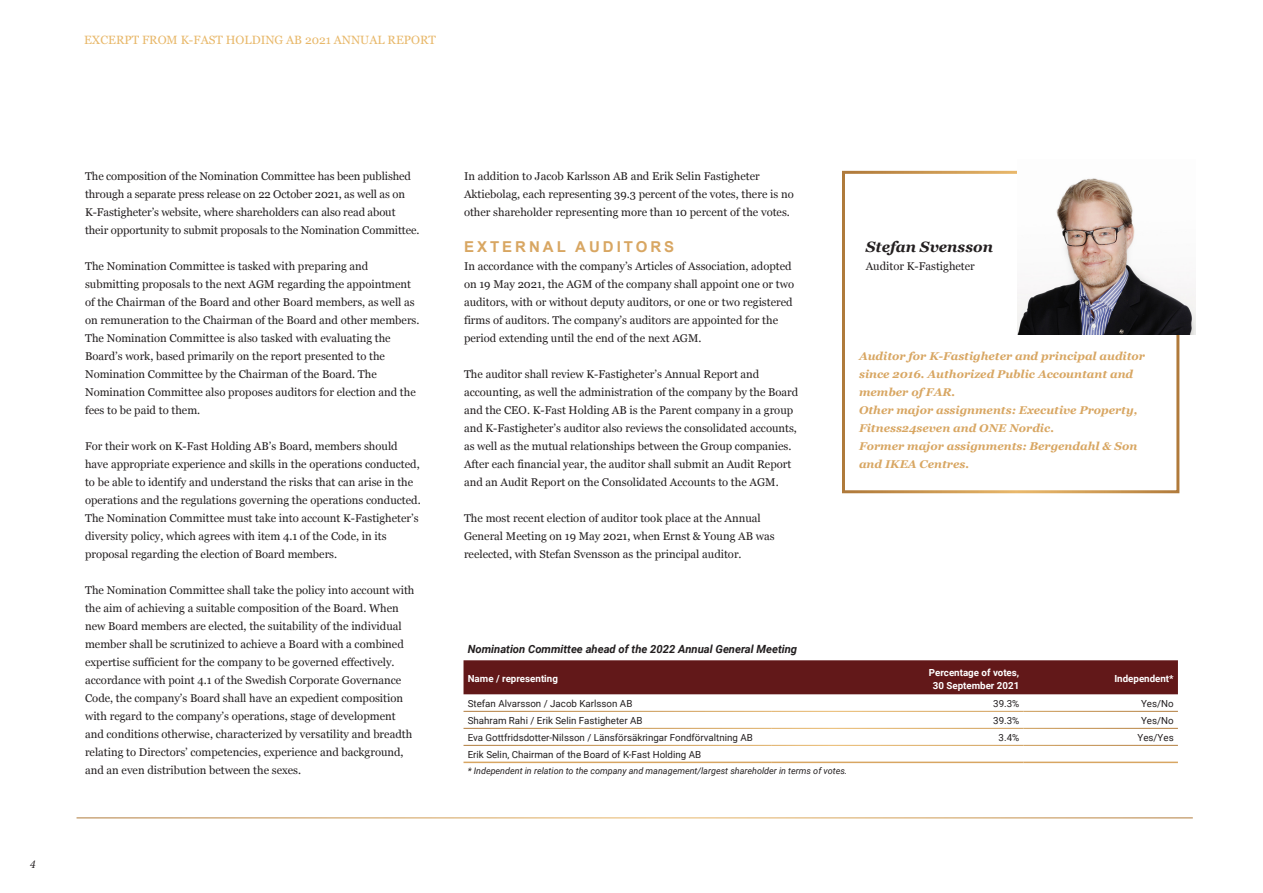
<style>
.page{position:relative;width:1263px;height:893px;background:#fff}
.page>*{position:absolute;margin:0;border:0;box-sizing:border-box;transform-origin:0 0}
.t1{font:700 15px "Arial";letter-spacing:.2em;color:#d8a662}
.t2{font:italic 700 15px "Georgia";color:#231f20}
.t3{font:12px "Georgia";color:#e8b86a}
.t4{font:italic 12px "Minion Pro";color:#231f20}
.t5{font:11.25px/18px "Georgia";color:#231f20}
.t6{font:italic 700 11.25px/18px "Georgia";color:#d8a662}
.t7{font:italic 700 11.25px "Roboto";color:#231f20}
.t8{font:9.75px "Roboto";color:#231f20}
.t9{font:700 9.75px/13.5px "Roboto";color:#fff;text-align:center}
.t10{font:italic 9px "Roboto";color:#231f20}
</style>
<div class="page">
<div style="left:842px;top:171px;width:337px;height:322px;border:3px solid #fff"></div>
<img style="left:1018px;top:171px;width:178px;height:163px">
<div style="left:463px;top:660px;width:715px;height:34px;background:#621819"></div>
<hr style="left:463px;top:762px;width:309px;height:1px;background:#d8a662">
<hr style="left:772px;top:762px;width:251px;height:1px;background:#d8a662">
<hr style="left:1023px;top:762px;width:155px;height:1px;background:#d8a662">
<p class="t3" style="left:84px;top:33px;width:353px">EXCERPT FROM K-FAST HOLDING AB 2021 ANNUAL REPORT</p>
<p class="t4" style="left:30px;top:856px;width:7px">4</p>
<p class="t5" style="left:85px;top:167px;width:336px">The composition of the Nomination Committee has been published through a separate press release on 22 October 2021, as well as on K-Fastigheter’s website, where shareholders can also read about their opportunity to submit proposals to the Nomination Committee.</p>
<p class="t5" style="left:85px;top:257px;width:336px">The Nomination Committee is tasked with preparing and submitting proposals to the next AGM regarding the appointment of the Chairman of the Board and other Board members, as well as on remuneration to the Chairman of the Board and other members.<br>The Nomination Committee is also tasked with evaluating the Board’s work, based primarily on the report presented to the Nomination Committee by the Chairman of the Board. The Nomination Committee also proposes auditors for election and the fees to be paid to them.</p>
<p class="t5" style="left:85px;top:437px;width:337px">For their work on K-Fast Holding AB’s Board, members should have appropriate experience and skills in the operations conducted, to be able to identify and understand the risks that can arise in the operations and the regulations governing the operations conducted.<br>The Nomination Committee must take into account K-Fastigheter’s diversity policy, which agrees with item 4.1 of the Code, in its proposal regarding the election of Board members.</p>
<p class="t5" style="left:85px;top:581px;width:331px">The Nomination Committee shall take the policy into account with the aim of achieving a suitable composition of the Board. When new Board members are elected, the suitability of the individual member shall be scrutinized to achieve a Board with a combined expertise sufficient for the company to be governed effectively. accordance with point 4.1 of the Swedish Corporate Governance Code, the company’s Board shall have an expedient composition with regard to the company’s operations, stage of development and conditions otherwise, characterized by versatility and breadth relating to Directors’ competencies, experience and background, and an even distribution between the sexes.</p>
<p class="t5" style="left:464px;top:167px;width:331px">In addition to Jacob Karlsson AB and Erik Selin Fastigheter<br>Aktiebolag, each representing 39.3 percent of the votes, there is no other shareholder representing more than 10 percent of the votes.</p>
<h1 class="t1" style="left:464px;top:237px;width:212px">EXTERNAL AUDITORS</h1>
<p class="t5" style="left:464px;top:257px;width:332px">In accordance with the company’s Articles of Association, adopted on 19 May 2021, the AGM of the company shall appoint one or two auditors, with or without deputy auditors, or one or two registered firms of auditors. The company’s auditors are appointed for the period extending until the end of the next AGM.</p>
<p class="t5" style="left:464px;top:365px;width:336px">The auditor shall review K-Fastigheter’s Annual Report and accounting, as well the administration of the company by the Board and the CEO. K-Fast Holding AB is the Parent company in a group and K-Fastigheter’s auditor also reviews the consolidated accounts, as well as the mutual relationships between the Group companies.<br>After each financial year, the auditor shall submit an Audit Report and an Audit Report on the Consolidated Accounts to the AGM.</p>
<p class="t5" style="left:464px;top:509px;width:312px">The most recent election of auditor took place at the Annual<br>General Meeting on 19 May 2021, when Ernst &amp; Young AB was reelected, with Stefan Svensson as the principal auditor.</p>
<h1 class="t2" style="left:866px;top:236px;width:129px">Stefan Svensson</h1>
<p class="t5" style="left:866px;top:257px;width:111px">Auditor K-Fastigheter</p>
<p class="t6" style="left:859px;top:347px;width:287px">Auditor for K-Fastigheter and principal auditor since 2016. Authorized Public Accountant and member of FAR.<br>Other major assignments: Executive Property, Fitness24seven and ONE Nordic.<br>Former major assignments: Bergendahl &amp; Son and IKEA Centres.</p>
<p class="t7" style="left:468px;top:641px;width:331px">Nomination Committee ahead of the 2022 Annual General Meeting</p>
<p class="t9" style="left:468px;top:672px;width:92px">Name / representing</p>
<p class="t9" style="left:929px;top:665px;width:92px">Percentage of votes,<br>30 September 2021</p>
<p class="t9" style="left:1114px;top:672px;width:61px">Independent*</p>
<p class="t8" style="left:468px;top:696px;width:166px">Stefan Alvarsson / Jacob Karlsson AB</p>
<p class="t8" style="left:993px;top:696px;width:28px">39.3%</p>
<p class="t8" style="left:1141px;top:696px;width:34px">Yes/No</p>
<p class="t8" style="left:468px;top:713px;width:176px">Shahram Rahi / Erik Selin Fastigheter AB</p>
<p class="t8" style="left:993px;top:713px;width:28px">39.3%</p>
<p class="t8" style="left:1141px;top:713px;width:34px">Yes/No</p>
<p class="t8" style="left:468px;top:730px;width:287px">Eva Gottfridsdotter-Nilsson / Länsförsäkringar Fondförvaltning AB</p>
<p class="t8" style="left:999px;top:730px;width:22px">3.4%</p>
<p class="t8" style="left:1137px;top:730px;width:38px">Yes/Yes</p>
<p class="t8" style="left:468px;top:747px;width:235px">Erik Selin, Chairman of the Board of K-Fast Holding AB</p>
<p class="t10" style="left:468px;top:764px;width:381px">* Independent in relation to the company and management/largest shareholder in terms of votes.</p>
</div>
